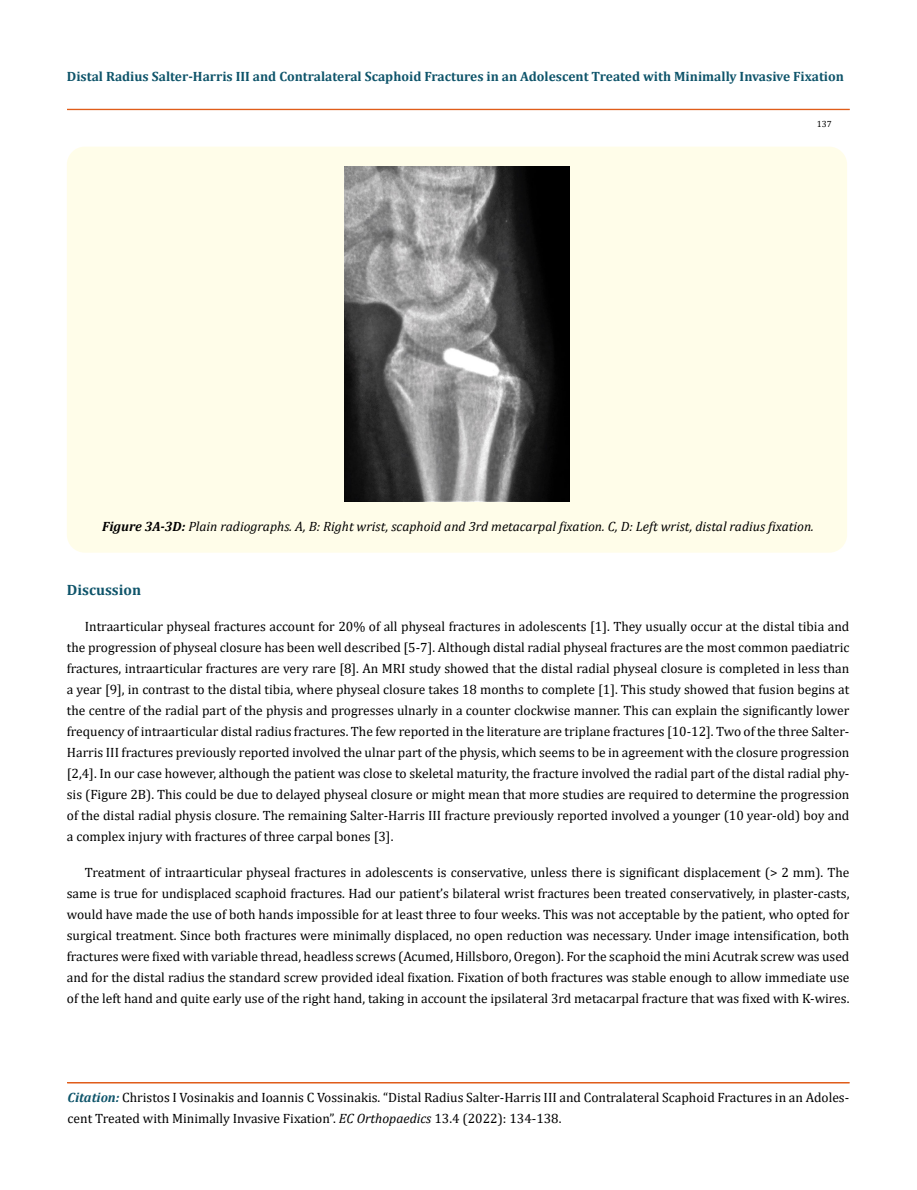
<style>
.page{position:relative;width:917px;height:1190px;background:#fff}
.page>*{position:absolute;margin:0;border:0;box-sizing:border-box;transform-origin:0 0}
.t1{font:700 15px "Cambria";color:#0e546a}
.t2{font:13.5px/21px "Cambria";color:#000;text-align:justify}
.t3{font:italic 13.5px "Cambria";color:#000}
.t4{font:700 13.5px "Cambria";color:#0e546a}
.t5{font:9px "Cambria";color:#000}
.s1{font-weight:700}
.s2{font-weight:700;font-style:italic;color:#0e546a}
.s3{font-style:italic}
</style>
<div class="page">
<div style="left:67px;top:109px;width:782px;height:1px;border:1px solid #e05d1a"></div>
<div style="left:67px;top:1082px;width:782px;height:1px;border:1px solid #e05d1a"></div>
<div style="left:67px;top:147px;width:780px;height:405px;background:#fffde9;border-radius:18px"></div>
<img style="left:344px;top:167px;width:226px;height:334px">
<p class="t4" style="left:67px;top:67px;width:778px">Distal Radius Salter-Harris III and Contralateral Scaphoid Fractures in an Adolescent Treated with Minimally Invasive Fixation</p>
<p class="t5" style="left:816px;top:118px;width:16px">137</p>
<p class="t3" style="left:102px;top:516px;width:713px"><span class="s1">Figure 3A-3D:</span> Plain radiographs. A, B: Right wrist, scaphoid and 3rd metacarpal fixation. C, D: Left wrist, distal radius fixation.</p>
<p class="t1" style="left:67px;top:579px;width:76px">Discussion</p>
<p class="t2" style="left:67px;top:616px;width:784px;text-indent:18px">Intraarticular physeal fractures account for 20% of all physeal fractures in adolescents [1]. They usually occur at the distal tibia and the progression of physeal closure has been well described [5-7]. Although distal radial physeal fractures are the most common paediatric fractures, intraarticular fractures are very rare [8]. An MRI study showed that the distal radial physeal closure is completed in less than a year [9], in contrast to the distal tibia, where physeal closure takes 18 months to complete [1]. This study showed that fusion begins at the centre of the radial part of the physis and progresses ulnarly in a counter clockwise manner. This can explain the significantly lower frequency of intraarticular distal radius fractures. The few reported in the literature are triplane fractures [10-12]. Two of the three Salter-Harris III fractures previously reported involved the ulnar part of the physis, which seems to be in agreement with the closure progression [2,4]. In our case however, although the patient was close to skeletal maturity, the fracture involved the radial part of the distal radial phy&shy;sis (Figure 2B). This could be due to delayed physeal closure or might mean that more studies are required to determine the progression of the distal radial physis closure. The remaining Salter-Harris III fracture previously reported involved a younger (10 year-old) boy and a complex injury with fractures of three carpal bones [3].</p>
<p class="t2" style="left:67px;top:862px;width:784px;text-indent:18px">Treatment of intraarticular physeal fractures in adolescents is conservative, unless there is significant displacement (&gt; 2 mm). The same is true for undisplaced scaphoid fractures. Had our patient’s bilateral wrist fractures been treated conservatively, in plaster-casts, would have made the use of both hands impossible for at least three to four weeks. This was not acceptable by the patient, who opted for surgical treatment. Since both fractures were minimally displaced, no open reduction was necessary. Under image intensification, both fractures were fixed with variable thread, headless screws (Acumed, Hillsboro, Oregon). For the scaphoid the mini Acutrak screw was used and for the distal radius the standard screw provided ideal fixation. Fixation of both fractures was stable enough to allow immediate use of the left hand and quite early use of the right hand, taking in account the ipsilateral 3rd metacarpal fracture that was fixed with K-wires.</p>
<p class="t2" style="left:68px;top:1086px;width:783px"><span class="s2">Citation:</span> Christos I Vosinakis and Ioannis C Vossinakis. “Distal Radius Salter-Harris III and Contralateral Scaphoid Fractures in an Adoles&shy;cent Treated with Minimally Invasive Fixation”. <span class="s3">EC Orthopaedics</span> 13.4 (2022): 134-138.</p>
</div>
